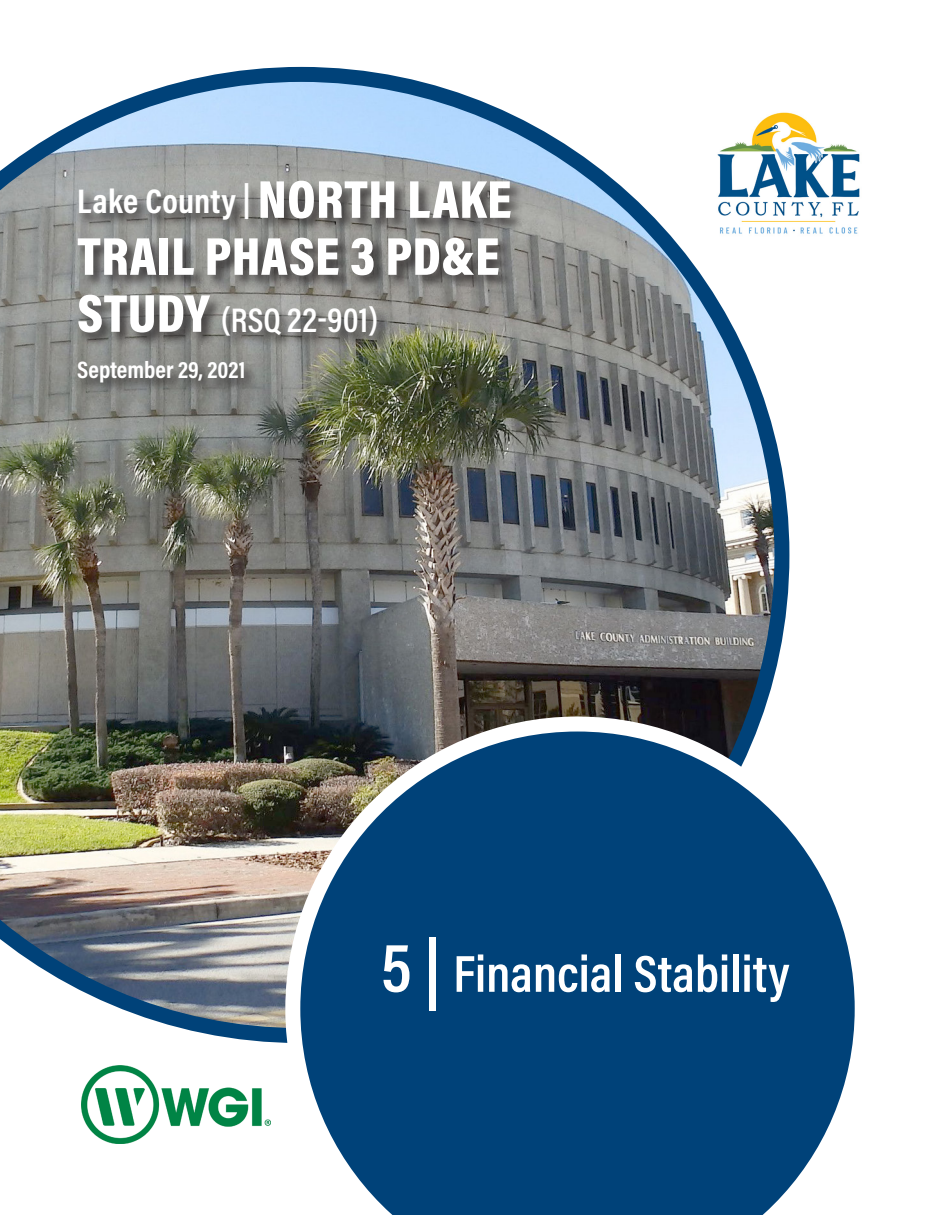
<style>
.page{position:relative;width:945px;height:1215px;background:#fff}
.page>*{position:absolute;margin:0;border:0;box-sizing:border-box;transform-origin:0 0}
.t1{font:900 54px "Acumin Pro Cond";letter-spacing:.01em;color:#fff}
.t2{font:600 52.5px "Acumin Pro Cond";color:#fff}
.t3{font:700 34.5px "Acumin Pro Cond";letter-spacing:.01em;color:#fff}
.t4{font:600 34.5px "Acumin Pro Cond";letter-spacing:.005em;color:#fff}
.t5{font:700 24px "Acumin Pro Cond";color:#fff}
.s1{font-weight:900;font-size:54px}
.s2{font-size:70.5px}
</style>
<div class="page">
<img style="left:0;top:67px;width:789px;height:976px">
<svg style="left:285px;top:717px;width:570px;height:498px;background:#295c87"></svg>
<img style="left:708px;top:104px;width:152px;height:139px">
<img style="left:82px;top:1066px;width:189px;height:78px">
<div style="left:76px;top:180px;width:449px;height:217px;background:#231f20;opacity:.75"></div>
<p class="t3" style="left:77px;top:179px;width:436px">Lake County | <span class="s1">NORTH LAKE</span></p>
<p class="t1" style="left:77px;top:221px;width:424px">TRAIL PHASE 3 PD&amp;E</p>
<p class="t4" style="left:77px;top:297px;width:303px"><span class="s1">STUDY</span> (RSQ 22-901)</p>
<p class="t5" style="left:77px;top:354px;width:170px">September 29, 2021</p>
<p class="t2" style="left:381px;top:939px;width:410px"><span class="s2">5 |</span> Financial Stability</p>
</div>
